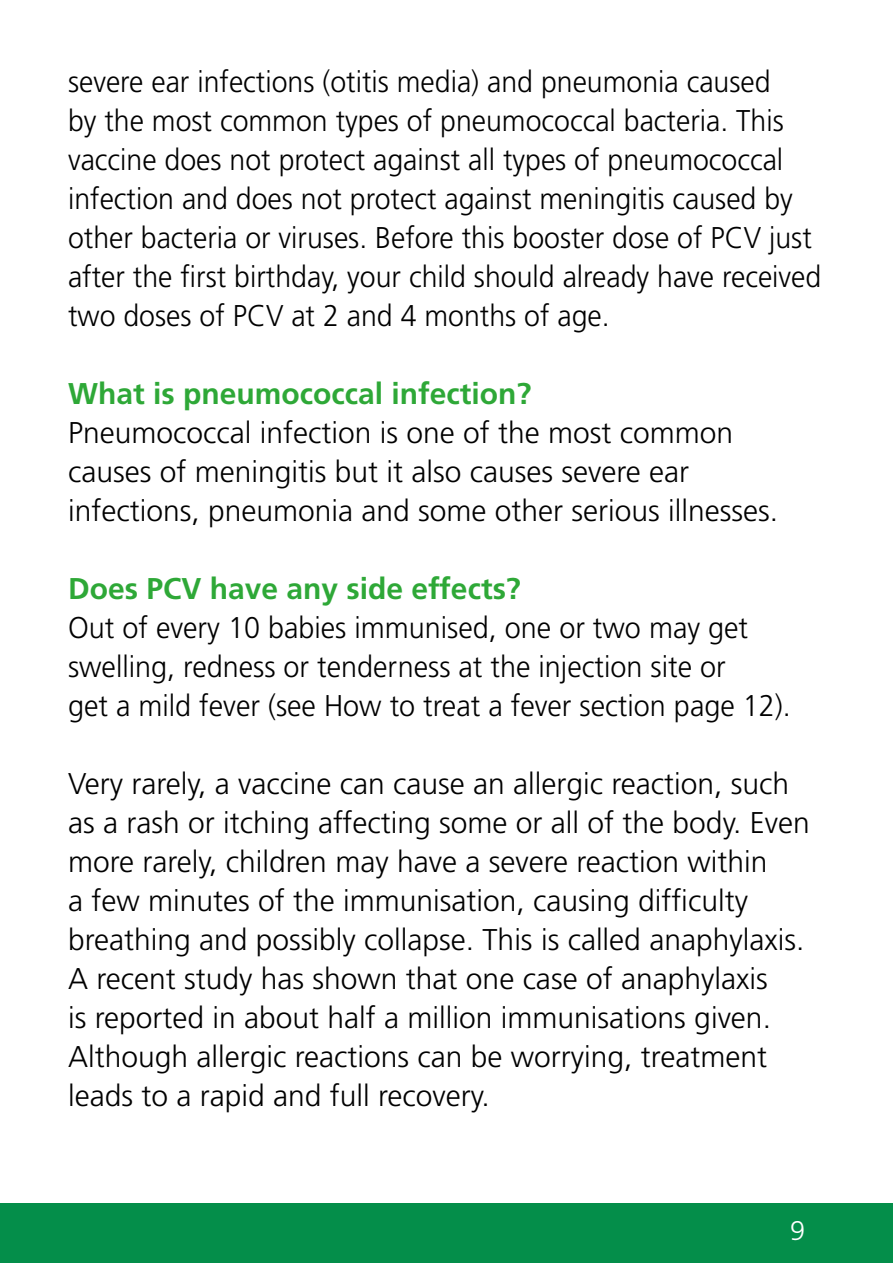
<style>
.page{position:relative;width:893px;height:1263px;background:#fff}
.page>*{position:absolute;margin:0;border:0;box-sizing:border-box;transform-origin:0 0}
.t1{font:300 30px/39px "Frutiger";color:#000}
.t2{font:300 30px/39px "Frutiger";color:#000;scale:.95 1}
.t3{font:300 30px/39px "Frutiger";color:#000;scale:.96 1}
.t4{font:700 30px "Frutiger";color:#2ea837}
.t5{font:300 27px "Frutiger";color:#fff}
</style>
<div class="page">
<div style="left:0;top:1204px;width:893px;height:59px;background:#048e4a"></div>
<p class="t2" style="left:68px;top:62px;width:794px">severe ear infections (otitis media) and pneumonia caused<br>by the most common types of pneumococcal bacteria. This vaccine does not protect against all types of pneumococcal infection and does not protect against meningitis caused by other bacteria or viruses. Before this booster dose of PCV just after the first birthday, your child should already have received two doses of PCV at 2 and 4 months of age.</p>
<p class="t4" style="left:68px;top:376px;width:465px">What is pneumococcal infection?</p>
<p class="t1" style="left:68px;top:413px;width:712px">Pneumococcal infection is one of the most common causes of meningitis but it also causes severe ear infections, pneumonia and some other serious illnesses.</p>
<p class="t4" style="left:68px;top:571px;width:454px">Does PCV have any side effects?</p>
<p class="t3" style="left:68px;top:608px;width:754px">Out of every 10 babies immunised, one or two may get swelling, redness or tenderness at the injection site or<br>get a mild fever (see How to treat a fever section page 12).</p>
<p class="t1" style="left:68px;top:764px;width:743px">Very rarely, a vaccine can cause an allergic reaction, such as a rash or itching affecting some or all of the body. Even more rarely, children may have a severe reaction within<br>a few minutes of the immunisation, causing difficulty breathing and possibly collapse. This is called anaphylaxis.<br>A recent study has shown that one case of anaphylaxis<br>is reported in about half a million immunisations given.<br>Although allergic reactions can be worrying, treatment leads to a rapid and full recovery.</p>
<p class="t5" style="left:790px;top:1215px;width:17px">9</p>
</div>
